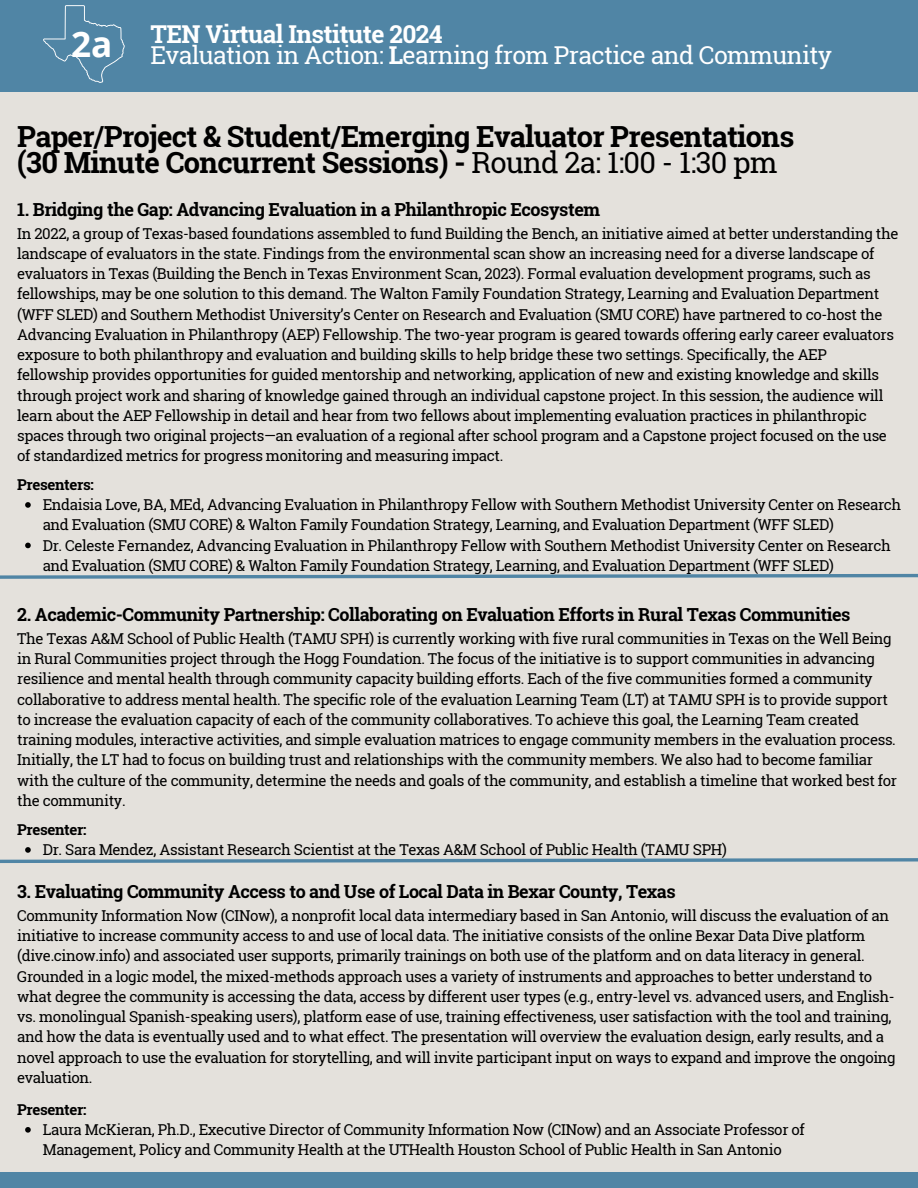
<style>
.page{position:relative;width:918px;height:1188px;background:#e4e1dc}
.page>*{position:absolute;margin:0;border:0;box-sizing:border-box;transform-origin:0 0}
.t1{font:700 35.25px "Open Sans";color:#fff}
.t2{font:700 29.1px/25.8px "Roboto Slab";letter-spacing:-.025em;color:#000}
.t3{font:24.6px/21.3px "Roboto Slab";letter-spacing:-.025em;color:#fff}
.t4{font:700 18px "Roboto Slab";letter-spacing:-.025em;color:#000}
.t5{font:15px/20.2px "Roboto Slab";letter-spacing:-.025em;color:#000}
.t6{font:700 15px "Roboto Slab";letter-spacing:-.025em;color:#000}
.s1{font-weight:700}
.s2{font-weight:400}
</style>
<div class="page">
<div style="left:0;top:0;width:918px;height:92px;background:#5085a5"></div>
<div style="left:0;top:1173px;width:918px;height:15px;background:#5085a5"></div>
<svg style="left:43px;top:5px;width:82px;height:78px"></svg>
<svg style="left:25px;top:502px;width:6px;height:6px"></svg>
<svg style="left:25px;top:543px;width:6px;height:5px"></svg>
<svg style="left:25px;top:1127px;width:6px;height:6px"></svg>
<svg style="left:0;top:847px;width:918px;height:16px"></svg>
<svg style="left:0;top:573px;width:918px;height:6px"></svg>
<h1 class="t1" style="left:71px;top:20px;width:43px">2a</h1>
<h3 class="t3" style="left:150px;top:23px;width:683px"><span class="s1">TEN Virtual Institute 2024<br></span>Evaluation in Action: <span class="s1">L</span>earning from Practice and Community</h3>
<h2 class="t2" style="left:17px;top:123px;width:779px">Paper/Project &amp; Student/Emerging Evaluator Presentations (30 Minute Concurrent Sessions) - <span class="s2">Round 2a: 1:00 - 1:30 pm</span></h2>
<p class="t4" style="left:17px;top:197px;width:585px">1. Bridging the Gap: Advancing Evaluation in a Philanthropic Ecosystem</p>
<p class="t5" style="left:17px;top:223px;width:883px">In 2022, a group of Texas-based foundations assembled to fund Building the Bench, an initiative aimed at better understanding the landscape of evaluators in the state. Findings from the environmental scan show an increasing need for a diverse landscape of evaluators in Texas (Building the Bench in Texas Environment Scan, 2023). Formal evaluation development programs, such as fellowships, may be one solution to this demand. The Walton Family Foundation Strategy, Learning and Evaluation Department (WFF SLED) and Southern Methodist University’s Center on Research and Evaluation (SMU CORE) have partnered to co-host the Advancing Evaluation in Philanthropy (AEP) Fellowship. The two-year program is geared towards offering early career evaluators exposure to both philanthropy and evaluation and building skills to help bridge these two settings. Specifically, the AEP fellowship provides opportunities for guided mentorship and networking, application of new and existing knowledge and skills through project work and sharing of knowledge gained through an individual capstone project. In this session, the audience will learn about the AEP Fellowship in detail and hear from two fellows about implementing evaluation practices in philanthropic spaces through two original projects—an evaluation of a regional after school program and a Capstone project focused on the use of standardized metrics for progress monitoring and measuring impact.</p>
<p class="t6" style="left:17px;top:474px;width:78px">Presenters:</p>
<p class="t5" style="left:43px;top:494px;width:860px">Endaisia Love, BA, MEd, Advancing Evaluation in Philanthropy Fellow with Southern Methodist University Center on Research and Evaluation (SMU CORE) &amp; Walton Family Foundation Strategy, Learning, and Evaluation Department (WFF SLED)<br>Dr. Celeste Fernandez, Advancing Evaluation in Philanthropy Fellow with Southern Methodist University Center on Research and Evaluation (SMU CORE) &amp; Walton Family Foundation Strategy, Learning, and Evaluation Department (WFF SLED)</p>
<p class="t4" style="left:17px;top:602px;width:835px">2. Academic-Community Partnership: Collaborating on Evaluation Efforts in Rural Texas Communities</p>
<p class="t5" style="left:17px;top:628px;width:881px">The Texas A&amp;M School of Public Health (TAMU SPH) is currently working with five rural communities in Texas on the Well Being in Rural Communities project through the Hogg Foundation. The focus of the initiative is to support communities in advancing resilience and mental health through community capacity building efforts. Each of the five communities formed a community collaborative to address mental health. The specific role of the evaluation Learning Team (LT) at TAMU SPH is to provide support to increase the evaluation capacity of each of the community collaboratives. To achieve this goal, the Learning Team created training modules, interactive activities, and simple evaluation matrices to engage community members in the evaluation process.<br>Initially, the LT had to focus on building trust and relationships with the community members. We also had to become familiar with the culture of the community, determine the needs and goals of the community, and establish a timeline that worked best for the community.</p>
<p class="t6" style="left:17px;top:819px;width:71px">Presenter:</p>
<p class="t5" style="left:43px;top:839px;width:686px">Dr. Sara Mendez, Assistant Research Scientist at the Texas A&amp;M School of Public Health (TAMU SPH)</p>
<p class="t4" style="left:17px;top:880px;width:660px">3. Evaluating Community Access to and Use of Local Data in Bexar County, Texas</p>
<p class="t5" style="left:17px;top:905px;width:880px">Community Information Now (CINow), a nonprofit local data intermediary based in San Antonio, will discuss the evaluation of an initiative to increase community access to and use of local data. The initiative consists of the online Bexar Data Dive platform (dive.cinow.info) and associated user supports, primarily trainings on both use of the platform and on data literacy in general.<br>Grounded in a logic model, the mixed-methods approach uses a variety of instruments and approaches to better understand to what degree the community is accessing the data, access by different user types (e.g., entry-level vs. advanced users, and English&shy;vs. monolingual Spanish-speaking users), platform ease of use, training effectiveness, user satisfaction with the tool and training, and how the data is eventually used and to what effect. The presentation will overview the evaluation design, early results, and a novel approach to use the evaluation for storytelling, and will invite participant input on ways to expand and improve the ongoing evaluation.</p>
<p class="t6" style="left:17px;top:1099px;width:71px">Presenter:</p>
<p class="t5" style="left:43px;top:1119px;width:764px">Laura McKieran, Ph.D., Executive Director of Community Information Now (CINow) and an Associate Professor of<br>Management, Policy and Community Health at the UTHealth Houston School of Public Health in San Antonio</p>
</div>
